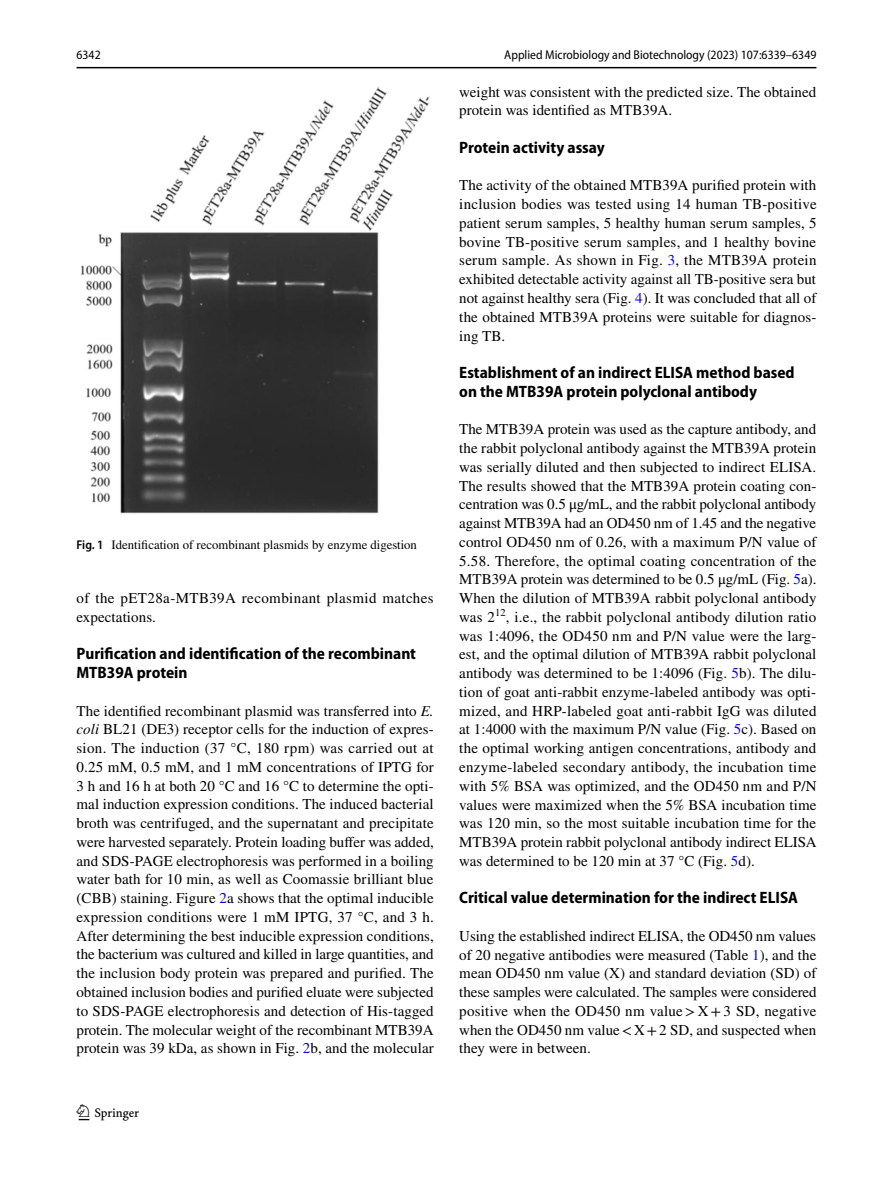
<style>
.page{position:relative;width:893px;height:1187px;background:#fff}
.page>*{position:absolute;margin:0;border:0;box-sizing:border-box;transform-origin:0 0}
.t1{font:22.5px "Springnew Regular 2";color:#000}
.t2{font:700 semi-condensed 16.5px/18.8px "Myriad Pro";color:#000}
.t3{font:15px/18.8px "STIX";letter-spacing:.005em;color:#000;text-align:justify}
.t4{font:15px/18.8px "STIX";letter-spacing:.025em;color:#000}
.t5{font:semi-condensed 12.75px "Myriad Pro";color:#000}
.t6{font:12.75px "STIX";color:#000}
.s1{font-family:"Myriad Pro";font-weight:600;font-stretch:semi-condensed}
.s2{font-style:italic}
.s3{color:#00f}
</style>
<div class="page">
<hr style="left:77px;top:67px;width:739px;height:1px;background:#000">
<img style="left:81px;top:87px;width:348px;height:426px">
<p class="t5" style="left:77px;top:48px;width:26px">6342</p>
<p class="t5" style="left:504px;top:48px;width:314px">Applied Microbiology and Biotechnology (2023) 107:6339–6349</p>
<p class="t6" style="left:77px;top:535px;width:342px"><span class="s1">Fig. 1</span> Identification of recombinant plasmids by enzyme digestion</p>
<p class="t4" style="left:77px;top:589px;width:359px">of the pET28a-MTB39A recombinant plasmid matches expectations.</p>
<p class="t2" style="left:77px;top:644px;width:341px">Purification and identification of the recombinant<br>MTB39A protein</p>
<p class="t3" style="left:77px;top:702px;width:359px">The identified recombinant plasmid was transferred into <span class="s2">E. coli</span> BL21 (DE3) receptor cells for the induction of expres&shy;sion. The induction (37 °C, 180 rpm) was carried out at 0.25 mM, 0.5 mM, and 1 mM concentrations of IPTG for 3 h and 16 h at both 20 °C and 16 °C to determine the opti&shy;mal induction expression conditions. The induced bacterial broth was centrifuged, and the supernatant and precipitate were harvested separately. Protein loading buffer was added, and SDS-PAGE electrophoresis was performed in a boiling water bath for 10 min, as well as Coomassie brilliant blue (CBB) staining. Figure <span class="s3">2</span>a shows that the optimal inducible expression conditions were 1 mM IPTG, 37 °C, and 3 h.<br>After determining the best inducible expression conditions, the bacterium was cultured and killed in large quantities, and the inclusion body protein was prepared and purified. The obtained inclusion bodies and purified eluate were subjected to SDS-PAGE electrophoresis and detection of His-tagged protein. The molecular weight of the recombinant MTB39A protein was 39 kDa, as shown in Fig. <span class="s3">2</span>b, and the molecular</p>
<h1 class="t1" style="left:79px;top:1104px;width:62px">1 3</h1>
<p class="t3" style="left:459px;top:83px;width:359px">weight was consistent with the predicted size. The obtained protein was identified as MTB39A.</p>
<p class="t2" style="left:459px;top:138px;width:147px">Protein activity assay</p>
<p class="t3" style="left:459px;top:177px;width:359px">The activity of the obtained MTB39A purified protein with inclusion bodies was tested using 14 human TB-positive patient serum samples, 5 healthy human serum samples, 5 bovine TB-positive serum samples, and 1 healthy bovine serum sample. As shown in Fig. <span class="s3">3</span>, the MTB39A protein exhibited detectable activity against all TB-positive sera but not against healthy sera (Fig. <span class="s3">4</span>). It was concluded that all of the obtained MTB39A proteins were suitable for diagnos&shy;ing TB.</p>
<p class="t2" style="left:459px;top:363px;width:337px">Establishment of an indirect ELISA method based on the MTB39A protein polyclonal antibody</p>
<p class="t3" style="left:459px;top:421px;width:359px">The MTB39A protein was used as the capture antibody, and the rabbit polyclonal antibody against the MTB39A protein was serially diluted and then subjected to indirect ELISA.<br>The results showed that the MTB39A protein coating con&shy;centration was 0.5 μg/mL, and the rabbit polyclonal antibody against MTB39A had an OD450 nm of 1.45 and the negative control OD450 nm of 0.26, with a maximum P/N value of 5.58. Therefore, the optimal coating concentration of the MTB39A protein was determined to be 0.5 μg/mL (Fig. <span class="s3">5</span>a).<br>When the dilution of MTB39A rabbit polyclonal antibody was 2<sup>12</sup>, i.e., the rabbit polyclonal antibody dilution ratio was 1:4096, the OD450 nm and P/N value were the larg&shy;est, and the optimal dilution of MTB39A rabbit polyclonal antibody was determined to be 1:4096 (Fig. <span class="s3">5</span>b). The dilu&shy;tion of goat anti-rabbit enzyme-labeled antibody was opti&shy;mized, and HRP-labeled goat anti-rabbit IgG was diluted at 1:4000 with the maximum P/N value (Fig. <span class="s3">5</span>c). Based on the optimal working antigen concentrations, antibody and enzyme-labeled secondary antibody, the incubation time with 5% BSA was optimized, and the OD450 nm and P/N values were maximized when the 5% BSA incubation time was 120 min, so the most suitable incubation time for the MTB39A protein rabbit polyclonal antibody indirect ELISA was determined to be 120 min at 37 °C (Fig. <span class="s3">5</span>d).</p>
<p class="t2" style="left:459px;top:888px;width:340px">Critical value determination for the indirect ELISA</p>
<p class="t3" style="left:459px;top:927px;width:359px">Using the established indirect ELISA, the OD450 nm values of 20 negative antibodies were measured (Table <span class="s3">1</span>), and the mean OD450 nm value (X) and standard deviation (SD) of these samples were calculated. The samples were considered positive when the OD450 nm value&gt; X +3 SD, negative when the OD450 nm value&lt;X+2 SD, and suspected when they were in between.</p>
</div>
